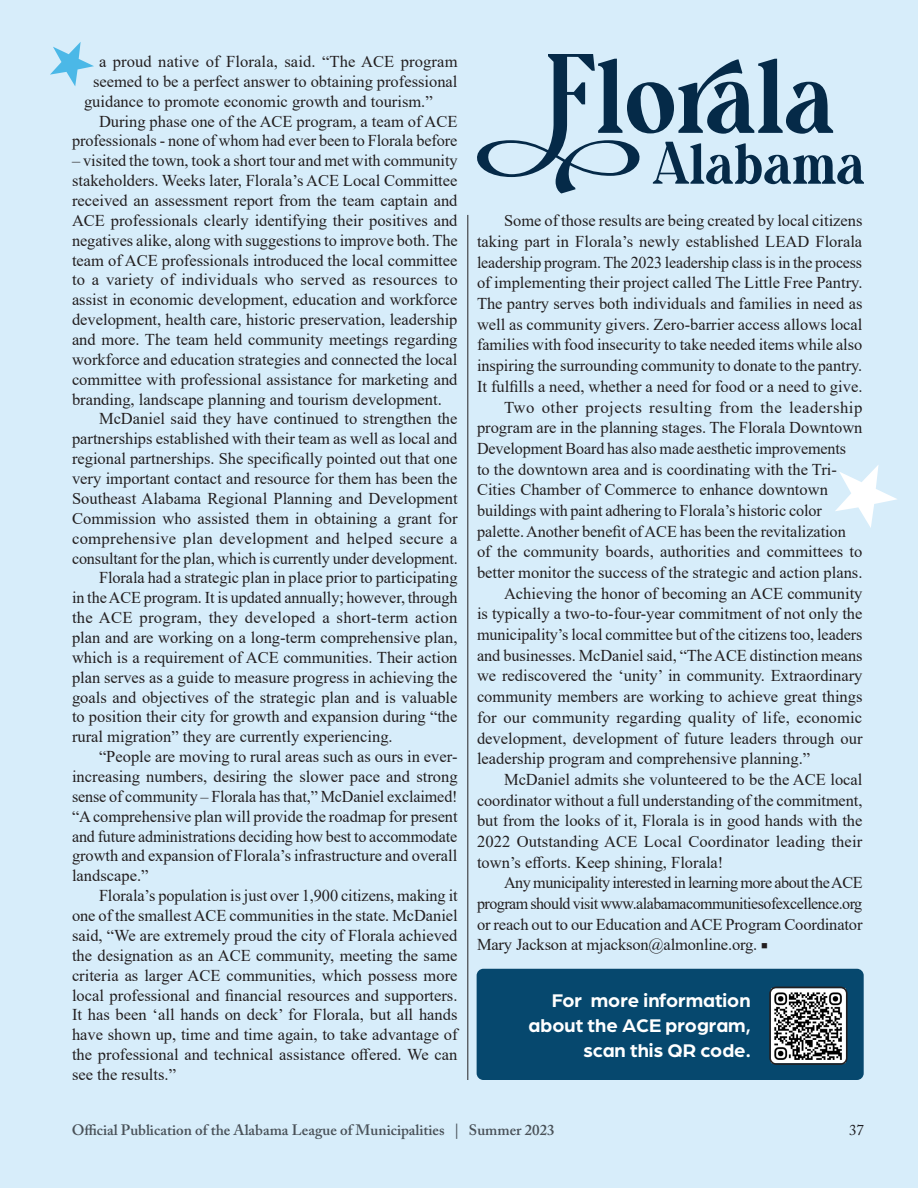
<style>
.page{position:relative;width:918px;height:1188px;background:#d7edfa}
.page>*{position:absolute;margin:0;border:0;box-sizing:border-box;transform-origin:0 0}
.t1{font:700 19.5px/24.9px "Arboria";color:#fff;text-align:right}
.KF_Story_Style_2023{font:16.5px/19.8px "Times New Roman";color:#231f20;text-align:justify}
.t2{font:600 15px "Adobe Caslon Pro";color:#57585a}
.t3{font:15px "Adobe Caslon Pro";color:#231f20}
</style>
<div class="page">
<hr style="left:468px;top:215px;width:1px;height:865px;background:#262324">
<svg style="left:50px;top:42px;width:44px;height:44px"></svg>
<svg style="left:835px;top:465px;width:62px;height:63px"></svg>
<svg style="left:477px;top:54px;width:387px;height:139px"></svg>
<div style="left:477px;top:969px;width:387px;height:111px;background:#06486e;border-radius:7px"></div>
<img style="left:772px;top:990px;width:73px;height:72px">
<div style="left:769px;top:987px;width:79px;height:78px;border:2px solid #231f20;border-radius:6px"></div>
<p class="KF_Story_Style_2023" style="left:99px;top:51px;width:360px">a proud native of Florala, said. “The ACE program</p>
<p class="KF_Story_Style_2023" style="left:93px;top:71px;width:366px">seemed to be a perfect answer to obtaining professional</p>
<p class="KF_Story_Style_2023" style="left:84px;top:91px;width:350px">guidance to promote economic growth and tourism.”</p>
<p class="KF_Story_Style_2023" style="left:72px;top:111px;width:387px;text-align:right">During phase one of the ACE program, a team of ACE professionals - none of whom had ever been to Florala before</p>
<p class="KF_Story_Style_2023" style="left:72px;top:150px;width:387px">– visited the town, took a short tour and met with community stakeholders. Weeks later, Florala’s ACE Local Committee received an assessment report from the team captain and ACE professionals clearly identifying their positives and negatives alike, along with suggestions to improve both. The team of ACE professionals introduced the local committee to a variety of individuals who served as resources to assist in economic development, education and workforce development, health care, historic preservation, leadership and more. The team held community meetings regarding workforce and education strategies and connected the local committee with professional assistance for marketing and branding, landscape planning and tourism development.</p>
<p class="KF_Story_Style_2023" style="left:72px;top:409px;width:387px;text-indent:27px">McDaniel said they have continued to strengthen the partnerships established with their team as well as local and regional partnerships. She specifically pointed out that one very important contact and resource for them has been the Southeast Alabama Regional Planning and Development Commission who assisted them in obtaining a grant for comprehensive plan development and helped secure a consultant for the plan, which is currently under development.</p>
<p class="KF_Story_Style_2023" style="left:72px;top:567px;width:387px;text-indent:27px">Florala had a strategic plan in place prior to participating in the ACE program. It is updated annually; however, through the ACE program, they developed a short-term action plan and are working on a long-term comprehensive plan, which is a requirement of ACE communities. Their action plan serves as a guide to measure progress in achieving the goals and objectives of the strategic plan and is valuable to position their city for growth and expansion during “the rural migration” they are currently experiencing.</p>
<p class="KF_Story_Style_2023" style="left:72px;top:746px;width:387px;text-indent:27px">“People are moving to rural areas such as ours in ever&shy;increasing numbers, desiring the slower pace and strong sense of community – Florala has that,” McDaniel exclaimed! “A comprehensive plan will provide the roadmap for present and future administrations deciding how best to accommodate growth and expansion of Florala’s infrastructure and overall landscape.”</p>
<p class="KF_Story_Style_2023" style="left:72px;top:885px;width:387px;text-indent:27px">Florala’s population is just over 1,900 citizens, making it one of the smallest ACE communities in the state. McDaniel said, “We are extremely proud the city of Florala achieved the designation as an ACE community, meeting the same criteria as larger ACE communities, which possess more local professional and financial resources and supporters.<br>It has been ‘all hands on deck’ for Florala, but all hands have shown up, time and time again, to take advantage of the professional and technical assistance offered. We can see the results.”</p>
<p class="KF_Story_Style_2023" style="left:477px;top:210px;width:387px;line-height:20.7px;text-indent:27px">Some of those results are being created by local citizens taking part in Florala’s newly established LEAD Florala leadership program. The 2023 leadership class is in the process of implementing their project called The Little Free Pantry.<br>The pantry serves both individuals and families in need as well as community givers. Zero-barrier access allows local families with food insecurity to take needed items while also inspiring the surrounding community to donate to the pantry.<br>It fulfills a need, whether a need for food or a need to give.</p>
<p class="KF_Story_Style_2023" style="left:477px;top:396px;width:387px;line-height:20.7px;text-align:left;text-indent:27px">Two other projects resulting from the leadership program are in the planning stages. The Florala Downtown Development Board has also made aesthetic improvements to the downtown area and is coordinating with the Tri-Cities Chamber of Commerce to enhance downtown buildings with paint adhering to Florala’s historic color palette. Another benefit of ACE has been the revitalization of the community boards, authorities and committees to better monitor the success of the strategic and action plans.</p>
<p class="KF_Story_Style_2023" style="left:477px;top:582px;width:387px;line-height:20.7px;text-indent:27px">Achieving the honor of becoming an ACE community is typically a two-to-four-year commitment of not only the municipality’s local committee but of the citizens too, leaders and businesses. McDaniel said, “The ACE distinction means we rediscovered the ‘unity’ in community. Extraordinary community members are working to achieve great things for our community regarding quality of life, economic development, development of future leaders through our leadership program and comprehensive planning.”</p>
<p class="KF_Story_Style_2023" style="left:477px;top:769px;width:387px;line-height:20.7px;text-indent:27px">McDaniel admits she volunteered to be the ACE local coordinator without a full understanding of the commitment, but from the looks of it, Florala is in good hands with the 2022 Outstanding ACE Local Coordinator leading their town’s efforts. Keep shining, Florala!</p>
<p class="KF_Story_Style_2023" style="left:477px;top:872px;width:387px;line-height:20.7px;text-indent:27px">Any municipality interested in learning more about the ACE program should visit www.alabamacommunitiesofexcellence.org or reach out to our Education and ACE Program Coordinator Mary Jackson at mjackson@almonline.org. ■</p>
<p class="t1" style="left:529px;top:987px;width:224px">For more information about the ACE program, scan this QR code.</p>
<p class="t2" style="left:72px;top:1121px;width:484px">Official Publication of the Alabama League of Municipalities | Summer 2023</p>
<p class="t3" style="left:849px;top:1121px;width:16px">37</p>
</div>
